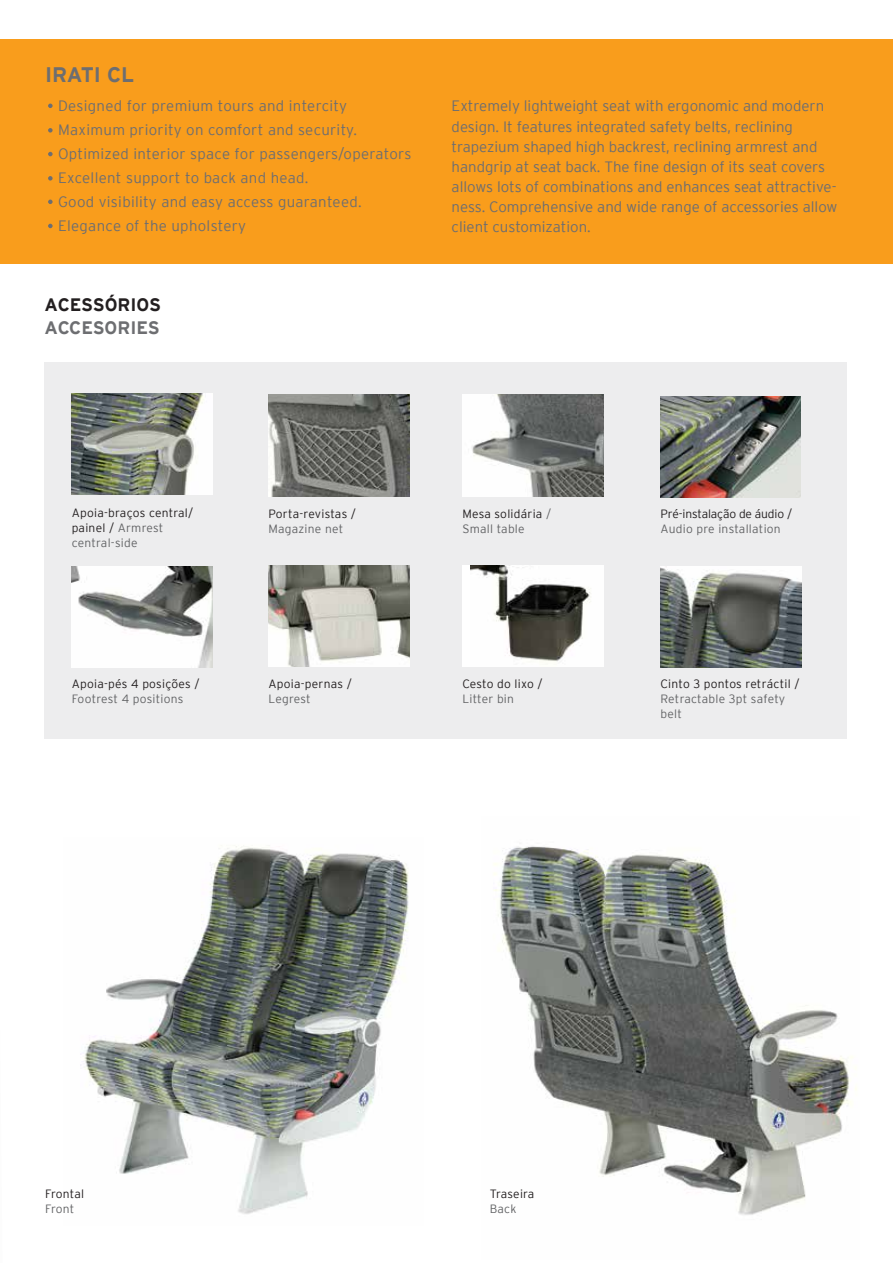
<style>
.page{position:relative;width:893px;height:1263px;background:#fff}
.page>*{position:absolute;margin:0;border:0;box-sizing:border-box;transform-origin:0 0}
.t1{font:700 21px "Interstate";color:#6d6e71}
.t2{font:700 18px "Interstate";color:#231f20}
.t3{font:700 18px "Interstate";letter-spacing:-.005em;color:#6d6e71}
.t4{font:300 15px/20.1px "Interstate";color:#6d6e71}
.t5{font:300 15px/24px "Interstate";letter-spacing:.02em;color:#6d6e71}
.t6{font:300 12px/15px "Interstate";letter-spacing:.02em;color:#231f20}
.t7{font:300 12px/15px "Interstate";letter-spacing:.02em;color:#636466}
.t8{font:300 12px "Interstate";letter-spacing:-.01em;color:#231f20}
.s1{color:#636466}
</style>
<div class="page">
<img style="left:494px;top:846px;width:363px;height:369px">
<img style="left:80px;top:845px;width:329px;height:369px">
<div style="left:0;top:39px;width:893px;height:224px;background:#f99d1c"></div>
<svg style="left:48px;top:104px;width:5px;height:4px"></svg>
<svg style="left:48px;top:152px;width:5px;height:4px"></svg>
<svg style="left:48px;top:128px;width:5px;height:5px"></svg>
<svg style="left:48px;top:176px;width:5px;height:5px"></svg>
<svg style="left:48px;top:200px;width:5px;height:4px"></svg>
<svg style="left:48px;top:224px;width:5px;height:4px"></svg>
<div style="left:44px;top:362px;width:803px;height:377px;background:#ededee"></div>
<img style="left:660px;top:566px;width:141px;height:102px">
<img style="left:462px;top:395px;width:141px;height:101px">
<img style="left:268px;top:566px;width:141px;height:101px">
<img style="left:72px;top:566px;width:141px;height:102px">
<img style="left:660px;top:396px;width:140px;height:102px">
<img style="left:268px;top:395px;width:141px;height:101px">
<div style="left:462px;top:566px;width:141px;height:101px;background:#fff"></div>
<img style="left:471px;top:566px;width:120px;height:96px">
<img style="left:72px;top:393px;width:140px;height:102px">
<h1 class="t1" style="left:45px;top:62px;width:91px">IRATI CL</h1>
<p class="t5" style="left:58px;top:94px;width:355px">Designed for premium tours and intercity Maximum priority on comfort and security.<br>Optimized interior space for passengers/operators Excellent support to back and head.<br>Good visibility and easy access guaranteed.<br>Elegance of the upholstery</p>
<p class="t2" style="left:45px;top:295px;width:118px">ACESSÓRIOS</p>
<p class="t3" style="left:45px;top:317px;width:117px">ACCESORIES</p>
<p class="t4" style="left:452px;top:96px;width:387px">Extremely lightweight seat with ergonomic and modern design. It features integrated safety belts, reclining trapezium shaped high backrest, reclining armrest and handgrip at seat back. The fine design of its seat covers allows lots of combinations and enhances seat attractive&shy;ness. Comprehensive and wide range of accessories allow client customization.</p>
<p class="t6" style="left:72px;top:505px;width:123px">Apoia-braços central/ painel / <span class="s1">Armrest central-side</span></p>
<p class="t6" style="left:72px;top:676px;width:129px">Apoia-pés 4 posições /</p>
<p class="t7" style="left:72px;top:691px;width:113px">Footrest 4 positions</p>
<p class="t6" style="left:268px;top:507px;width:89px">Porta-revistas /</p>
<p class="t7" style="left:268px;top:522px;width:76px">Magazine net</p>
<p class="t6" style="left:268px;top:676px;width:85px">Apoia-pernas /</p>
<p class="t7" style="left:268px;top:691px;width:44px">Legrest</p>
<p class="t6" style="left:462px;top:507px;width:90px">Mesa solidária <span class="s1">/<br>Small table</span></p>
<p class="t6" style="left:462px;top:676px;width:82px">Cesto do lixo /</p>
<p class="t7" style="left:462px;top:691px;width:53px">Litter bin</p>
<p class="t8" style="left:660px;top:507px;width:133px">Pré-instalação de áudio /</p>
<p class="t7" style="left:660px;top:521px;width:122px">Audio pre installation</p>
<p class="t6" style="left:660px;top:676px;width:140px">Cinto 3 pontos retráctil /</p>
<p class="t7" style="left:660px;top:691px;width:126px">Retractable 3pt safety belt</p>
<p class="t6" style="left:45px;top:1186px;width:41px">Frontal</p>
<p class="t7" style="left:45px;top:1201px;width:31px">Front</p>
<p class="t6" style="left:490px;top:1186px;width:46px">Traseira</p>
<p class="t7" style="left:490px;top:1201px;width:28px">Back</p>
</div>
